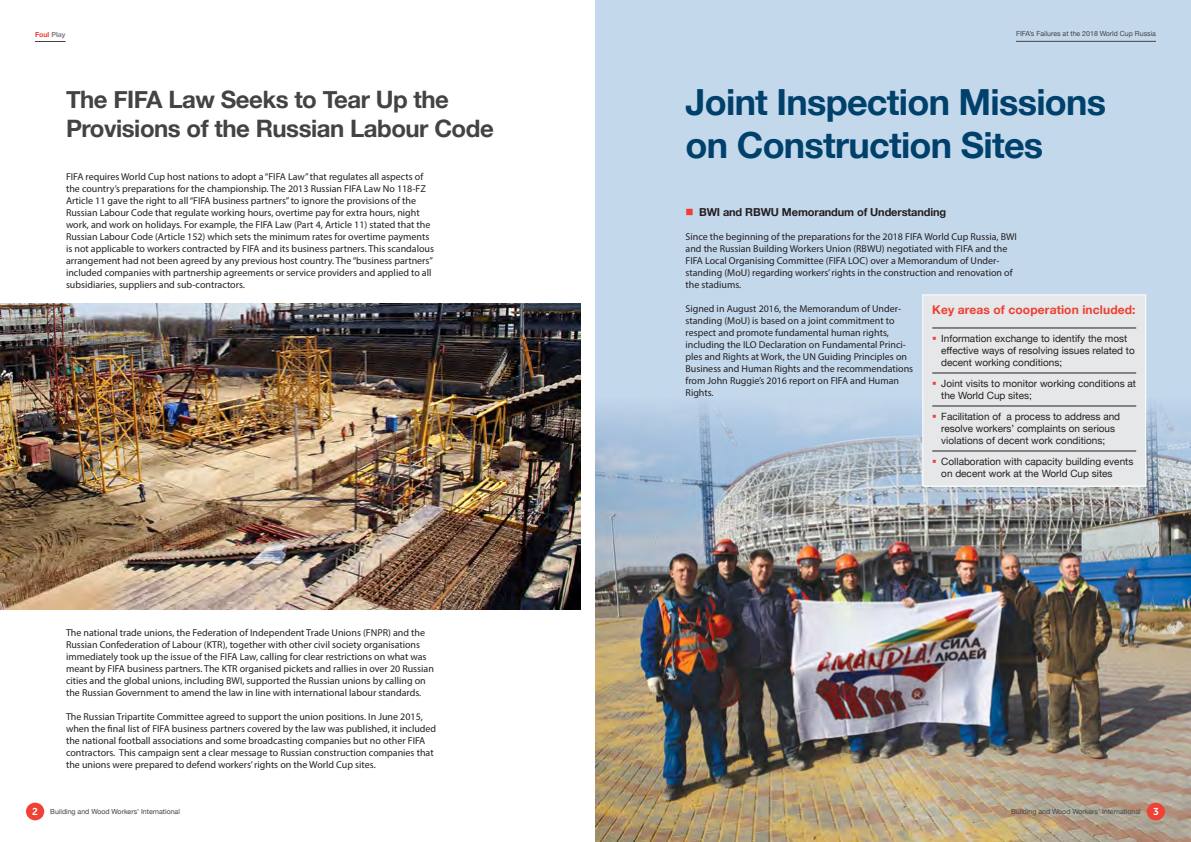
<style>
.page{position:relative;width:1191px;height:842px;background:#fff}
.page>*{position:absolute;margin:0;border:0;box-sizing:border-box;transform-origin:0 0}
.t1{font:700 36px/43.2px "Helvetica Neue";letter-spacing:-.02em;color:#00416b}
.t2{font:700 24px/28.8px "Helvetica Neue";letter-spacing:-.02em;color:#434345}
.t3{font:700 12px "Helvetica Neue";letter-spacing:.01em;color:#ef3e33}
.t4{font:700 11px "Helvetica Neue";letter-spacing:-.01em;color:#231f20}
.t5{font:10px/12px "Myriad Pro";color:#231f20}
.t6{font:10px/12px "Helvetica Neue";color:#231f20}
.t7{font:7px "Helvetica Neue";color:#434345}
.t8{font:700 7px "Helvetica Neue";color:#ef3e33}
.s1{color:#808285}
.s2{color:#ef3e33}
.s3{font-family:"Museo Sans 700";font-size:10px;color:#fff}
</style>
<div class="page">
<div style="left:595px;top:0;width:596px;height:842px;background:#c4d8ec"></div>
<img style="left:0;top:304px;width:580px;height:306px">
<img style="left:595px;top:398px;width:596px;height:444px">
<div style="left:922px;top:295px;width:223px;height:191px;background:#e6e7e8"></div>
<hr style="left:932px;top:328px;width:204px;height:1px;background:#231f20">
<hr style="left:932px;top:373px;width:204px;height:1px;background:#231f20">
<hr style="left:932px;top:406px;width:204px;height:1px;background:#231f20">
<hr style="left:932px;top:451px;width:204px;height:1px;background:#231f20">
<div style="left:922px;top:294px;width:224px;height:193px;border:1px solid #fff"></div>
<div style="left:1146px;top:803px;width:19px;height:17px;background:#ef4135;border-radius:50%"></div>
<div style="left:26px;top:803px;width:18px;height:17px;background:#ef4135;border-radius:50%"></div>
<hr style="left:1016px;top:41px;width:140px;height:1px;background:#434345">
<hr style="left:35px;top:41px;width:30px;height:1px;background:#434345">
<p class="t8" style="left:35px;top:29px;width:32px">Foul <span class="s1">Play</span></p>
<p class="t7" style="left:1016px;top:29px;width:141px">FIFA’s Failures at the 2018 World Cup Russia</p>
<h2 class="t2" style="left:66px;top:86px;width:429px">The FIFA Law Seeks to Tear Up the<br>Provisions of the Russian Labour Code</h2>
<h1 class="t1" style="left:685px;top:81px;width:422px">Joint Inspection Missions on Construction Sites</h1>
<p class="t5" style="left:66px;top:170px;width:369px">FIFA requires World Cup host nations to adopt a “FIFA Law” that regulates all aspects of the country’s preparations for the championship. The 2013 Russian FIFA Law No 118-FZ Article 11 gave the right to all “FIFA business partners” to ignore the provisions of the Russian Labour Code that regulate working hours, overtime pay for extra hours, night work, and work on holidays. For example, the FIFA Law (Part 4, Article 11) stated that the Russian Labour Code (Article 152) which sets the minimum rates for overtime payments is not applicable to workers contracted by FIFA and its business partners. This scandalous arrangement had not been agreed by any previous host country. The “business partners” included companies with partnership agreements or service providers and applied to all subsidiaries, suppliers and sub-contractors.</p>
<p class="t4" style="left:685px;top:203px;width:262px"><span class="s2">■</span> BWI and RBWU Memorandum of Understanding</p>
<p class="t5" style="left:685px;top:230px;width:333px">Since the beginning of the preparations for the 2018 FIFA World Cup Russia, BWI and the Russian Building Workers Union (RBWU) negotiated with FIFA and the FIFA Local Organising Committee (FIFA LOC) over a Memorandum of Under&shy;standing (MoU) regarding workers’ rights in the construction and renovation of the stadiums.</p>
<p class="t5" style="left:685px;top:302px;width:229px">Signed in August 2016, the Memorandum of Under&shy;standing (MoU) is based on a joint commitment to respect and promote fundamental human rights, including the ILO Declaration on Fundamental Princi&shy;ples and Rights at Work, the UN Guiding Principles on Business and Human Rights and the recommendations from John Ruggie’s 2016 report on FIFA and Human Rights.</p>
<p class="t3" style="left:932px;top:300px;width:205px">Key areas of cooperation included:</p>
<p class="t6" style="left:941px;top:333px;width:195px;text-indent:-9px"><span class="s2">▪</span> Information exchange to identify the most effective ways of resolving issues related to decent working conditions;</p>
<p class="t6" style="left:941px;top:378px;width:196px;text-indent:-9px"><span class="s2">▪</span> Joint visits to monitor working conditions at the World Cup sites;</p>
<p class="t6" style="left:941px;top:411px;width:180px;text-indent:-9px"><span class="s2">▪</span> Facilitation of a process to address and resolve workers’ complaints on serious violations of decent work conditions;</p>
<p class="t6" style="left:941px;top:456px;width:194px;text-indent:-9px"><span class="s2">▪</span> Collaboration with capacity building events on decent work at the World Cup sites</p>
<p class="t5" style="left:66px;top:626px;width:369px">The national trade unions, the Federation of Independent Trade Unions (FNPR) and the Russian Confederation of Labour (KTR), together with other civil society organisations immediately took up the issue of the FIFA Law, calling for clear restrictions on what was meant by FIFA business partners. The KTR organised pickets and rallies in over 20 Russian cities and the global unions, including BWI, supported the Russian unions by calling on the Russian Government to amend the law in line with international labour standards.</p>
<p class="t5" style="left:66px;top:710px;width:372px">The Russian Tripartite Committee agreed to support the union positions. In June 2015, when the final list of FIFA business partners covered by the law was published, it included the national football associations and some broadcasting companies but no other FIFA contractors. This campaign sent a clear message to Russian construction companies that the unions were prepared to defend workers’ rights on the World Cup sites.</p>
<p class="t7" style="left:32px;top:806px;width:149px"><span class="s3">2</span> Building and Wood Workers’ International</p>
<p class="t7" style="left:1011px;top:806px;width:149px">Building and Wood Workers’ International <span class="s3">3</span></p>
</div>
